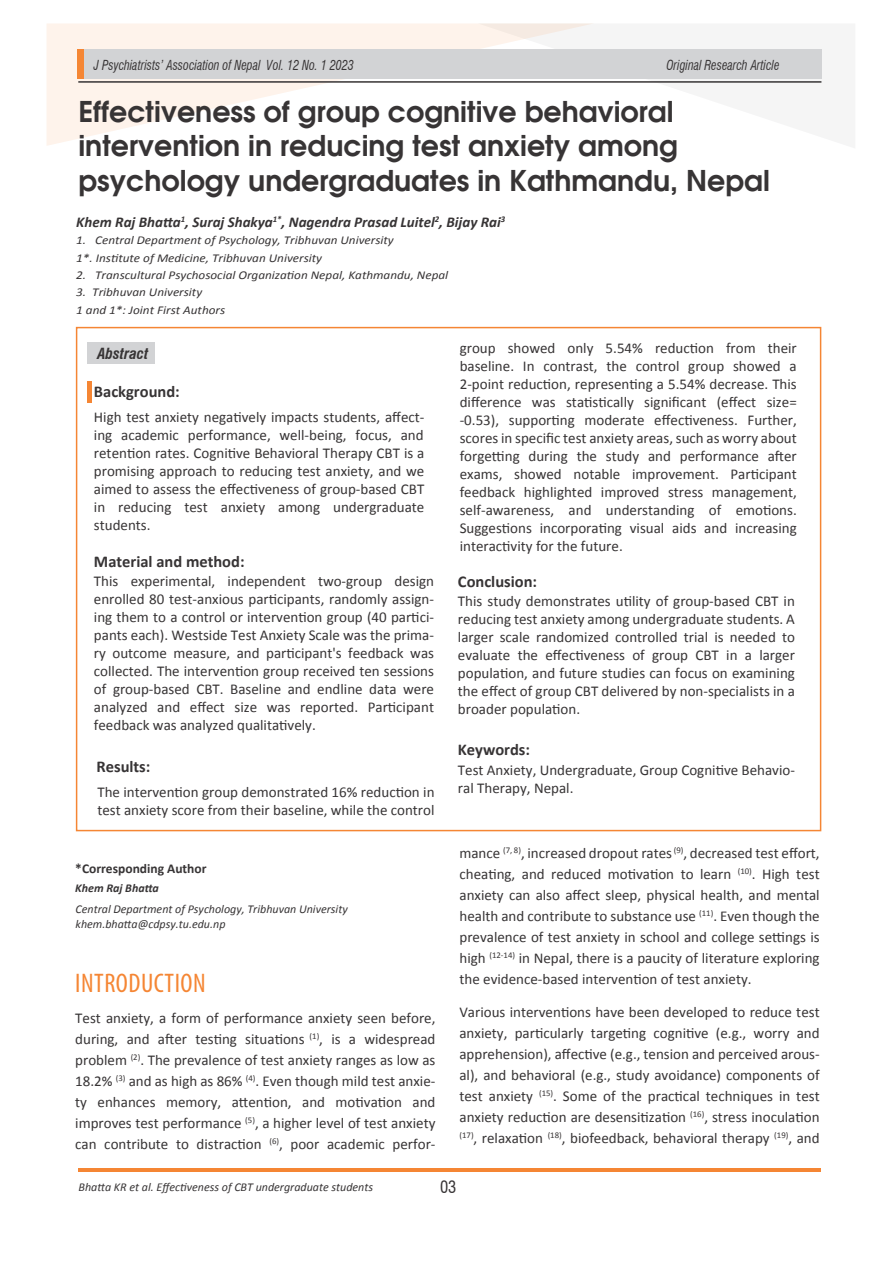
<style>
.page{position:relative;width:893px;height:1263px;background:#fff}
.page>*{position:absolute;margin:0;border:0;box-sizing:border-box;transform-origin:0 0}
.t1{font:600 28.5px/34.2px "Avant Garde";color:#373435}
.t2{font:condensed 27px "Myriad Pro";letter-spacing:.02em;color:#f58634}
.t3{font:700 16.5px "Calibri";color:#373435}
.t4{font:condensed 16.5px "Swiss 721 BT";color:#373435}
.t5{font:15px/18px "Calibri";color:#373435;text-align:justify}
.t6{font:italic 700 15px "Calibri";color:#373435}
.t7{font:italic 700 condensed 15px "Swiss 721 BT";color:#373435}
.t8{font:italic condensed 13.5px "Swiss 721 BT";color:#373435;scale:.89 1}
.t9{font:700 13.5px "Calibri";color:#373435}
.t10{font:italic 12px/17.4px "Calibri";color:#373435;scale:1.1 1}
.t11{font:italic 12px/14.4px "Calibri";color:#373435}
.t12{font:italic 700 12px "Calibri";color:#373435}
</style>
<div class="page">
<svg style="left:47px;top:23px;width:546px;height:123px"></svg>
<hr style="left:78px;top:81px;width:743px;height:2px;background:#373435">
<hr style="left:79px;top:1168px;width:742px;height:4px;background:#f58634">
<div style="left:87px;top:343px;width:68px;height:21px;background:#d2d3d5"></div>
<div style="left:87px;top:381px;width:5px;height:21px;background:#f58634"></div>
<div style="left:78px;top:49px;width:743px;height:30px;background:#d2d3d5"></div>
<div style="left:78px;top:49px;width:6px;height:30px;background:#f58634"></div>
<p class="t8" style="left:94px;top:57px;width:294px">J Psychiatrists’ Association of Nepal Vol. 12 No. 1 2023</p>
<p class="t8" style="left:666px;top:57px;width:129px">Original Research Article</p>
<h1 class="t1" style="left:78px;top:94px;width:693px">Effectiveness of group cognitive behavioral intervention in reducing test anxiety among psychology undergraduates in Kathmandu, Nepal</h1>
<p class="t6" style="left:76px;top:212px;width:430px">Khem Raj Bhatta<sup>1</sup>, Suraj Shakya<sup>1*</sup>, Nagendra Prasad Luitel<sup>2</sup>, Bijay Rai<sup>3</sup></p>
<p class="t10" style="left:76px;top:231px;width:290px">1. Central Department of Psychology, Tribhuvan University<br>1*. Institute of Medicine, Tribhuvan University</p>
<p class="t10" style="left:76px;top:266px;width:340px">2. Transcultural Psychosocial Organization Nepal, Kathmandu, Nepal</p>
<p class="t10" style="left:76px;top:283px;width:137px">3. Tribhuvan University<br>1 and 1*: Joint First Authors</p>
<p class="t7" style="left:97px;top:344px;width:52px">Abstract</p>
<p class="t3" style="left:94px;top:381px;width:87px">Background:</p>
<p class="t5" style="left:94px;top:408px;width:332px">High test anxiety negatively impacts students, affect&shy;ing academic performance, well-being, focus, and retention rates. Cognitive Behavioral Therapy CBT is a promising approach to reducing test anxiety, and we aimed to assess the effectiveness of group-based CBT in reducing test anxiety among undergraduate students.</p>
<p class="t3" style="left:94px;top:551px;width:152px">Material and method:</p>
<p class="t5" style="left:94px;top:572px;width:342px">This experimental, independent two-group design enrolled 80 test-anxious participants, randomly assign&shy;ing them to a control or intervention group (40 partici&shy;pants each). Westside Test Anxiety Scale was the prima&shy;ry outcome measure, and participant's feedback was collected. The intervention group received ten sessions of group-based CBT. Baseline and endline data were analyzed and effect size was reported. Participant feedback was analyzed qualitatively.</p>
<p class="t3" style="left:96px;top:756px;width:55px">Results:</p>
<p class="t5" style="left:97px;top:783px;width:339px">The intervention group demonstrated 16% reduction in test anxiety score from their baseline, while the control</p>
<p class="t9" style="left:75px;top:860px;width:133px">*Corresponding Author</p>
<p class="t12" style="left:75px;top:880px;width:85px">Khem Raj Bhatta</p>
<p class="t11" style="left:76px;top:902px;width:274px">Central Department of Psychology, Tribhuvan University khem.bhatta@cdpsy.tu.edu.np</p>
<h2 class="t2" style="left:75px;top:966px;width:132px">INTRODUCTION</h2>
<p class="t5" style="left:75px;top:1007px;width:362px;line-height:21px">Test anxiety, a form of performance anxiety seen before, during, and after testing situations <sup>(1)</sup>, is a widespread problem <sup>(2)</sup>. The prevalence of test anxiety ranges as low as 18.2% <sup>(3)</sup> and as high as 86% <sup>(4)</sup>. Even though mild test anxie&shy;ty enhances memory, attention, and motivation and improves test performance <sup>(5)</sup>, a higher level of test anxiety can contribute to distraction <sup>(6)</sup>, poor academic perfor-</p>
<p class="t5" style="left:460px;top:339px;width:339px">group showed only 5.54% reduction from their baseline. In contrast, the control group showed a 2-point reduction, representing a 5.54% decrease. This difference was statistically significant (effect size= -0.53), supporting moderate effectiveness. Further, scores in specific test anxiety areas, such as worry about forgetting during the study and performance after exams, showed notable improvement. Participant feedback highlighted improved stress management, self-awareness, and understanding of emotions.<br>Suggestions incorporating visual aids and increasing interactivity for the future.</p>
<p class="t3" style="left:458px;top:571px;width:81px">Conclusion:</p>
<p class="t5" style="left:458px;top:592px;width:339px">This study demonstrates utility of group-based CBT in reducing test anxiety among undergraduate students. A larger scale randomized controlled trial is needed to evaluate the effectiveness of group CBT in a larger population, and future studies can focus on examining the effect of group CBT delivered by non-specialists in a broader population.</p>
<p class="t3" style="left:458px;top:739px;width:74px">Keywords:</p>
<p class="t5" style="left:458px;top:761px;width:338px">Test Anxiety, Undergraduate, Group Cognitive Behavio&shy;ral Therapy, Nepal.</p>
<p class="t5" style="left:459px;top:842px;width:362px;line-height:21px">mance <sup>(7,</sup> <sup>8)</sup>, increased dropout rates <sup>(9)</sup>, decreased test effort, cheating, and reduced motivation to learn <sup>(10)</sup>. High test anxiety can also affect sleep, physical health, and mental health and contribute to substance use <sup>(11)</sup>. Even though the prevalence of test anxiety in school and college settings is high <sup>(12-14)</sup> in Nepal, there is a paucity of literature exploring the evidence-based intervention of test anxiety.</p>
<p class="t5" style="left:459px;top:1001px;width:362px;line-height:21px">Various interventions have been developed to reduce test anxiety, particularly targeting cognitive (e.g., worry and apprehension), affective (e.g., tension and perceived arous&shy;al), and behavioral (e.g., study avoidance) components of test anxiety <sup>(15)</sup>. Some of the practical techniques in test anxiety reduction are desensitization <sup>(16)</sup>, stress inoculation <sup>(17)</sup>, relaxation <sup>(18)</sup>, biofeedback, behavioral therapy <sup>(19)</sup>, and</p>
<p class="t11" style="left:79px;top:1179px;width:296px">Bhatta KR et al. Effectiveness of CBT undergraduate students</p>
<p class="t4" style="left:440px;top:1177px;width:18px">03</p>
</div>
